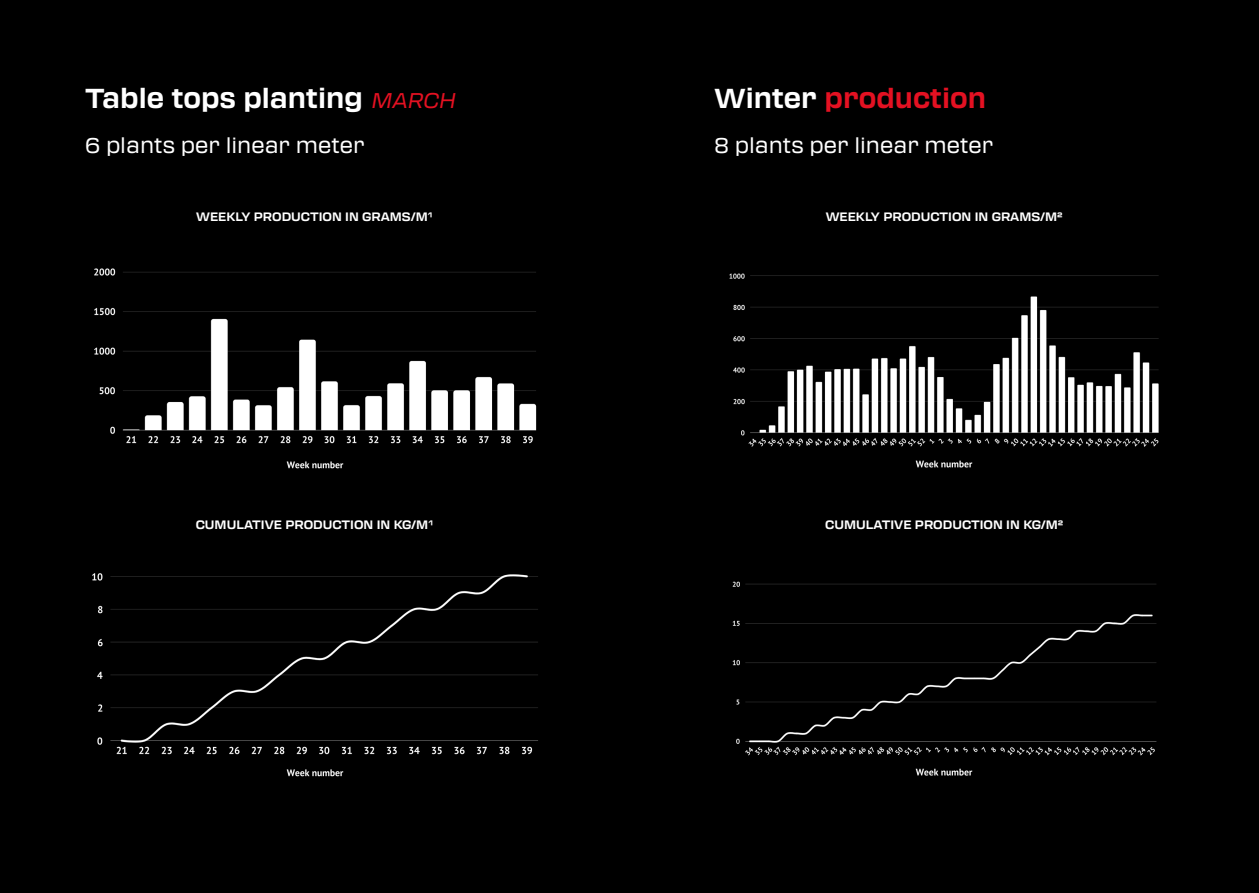
<style>
.page{position:relative;width:1259px;height:893px;background:#000}
.page>*{position:absolute;margin:0;border:0;box-sizing:border-box;transform-origin:0 0}
.t1{font:700 27px "Transducer";color:#fff}
.t2{font:700 27px "Transducer";color:#e41122}
.t3{font:21px "Transducer";color:#fff}
.t4{font:700 12px "Transducer";color:#fff}
.s1{font-weight:400;font-style:italic;font-size:21px;color:#e41122}
.s2{color:#fff}
</style>
<div class="page">
<img style="left:729px;top:273px;width:430px;height:195px">
<img style="left:732px;top:581px;width:425px;height:195px">
<img style="left:94px;top:268px;width:443px;height:201px">
<img style="left:92px;top:573px;width:446px;height:204px">
<h1 class="t1" style="left:85px;top:79px;width:371px">Table tops planting <span class="s1">MARCH</span></h1>
<h2 class="t3" style="left:85px;top:131px;width:281px">6 plants per linear meter</h2>
<h1 class="t2" style="left:714px;top:79px;width:273px"><span class="s2">Winter</span> production</h1>
<h2 class="t3" style="left:714px;top:131px;width:280px">8 plants per linear meter</h2>
<p class="t4" style="left:196px;top:208px;width:239px">WEEKLY PRODUCTION IN GRAMS/M¹</p>
<p class="t4" style="left:825px;top:208px;width:239px">WEEKLY PRODUCTION IN GRAMS/M²</p>
<p class="t4" style="left:196px;top:516px;width:240px">CUMULATIVE PRODUCTION IN KG/M¹</p>
<p class="t4" style="left:825px;top:516px;width:240px">CUMULATIVE PRODUCTION IN KG/M²</p>
</div>
